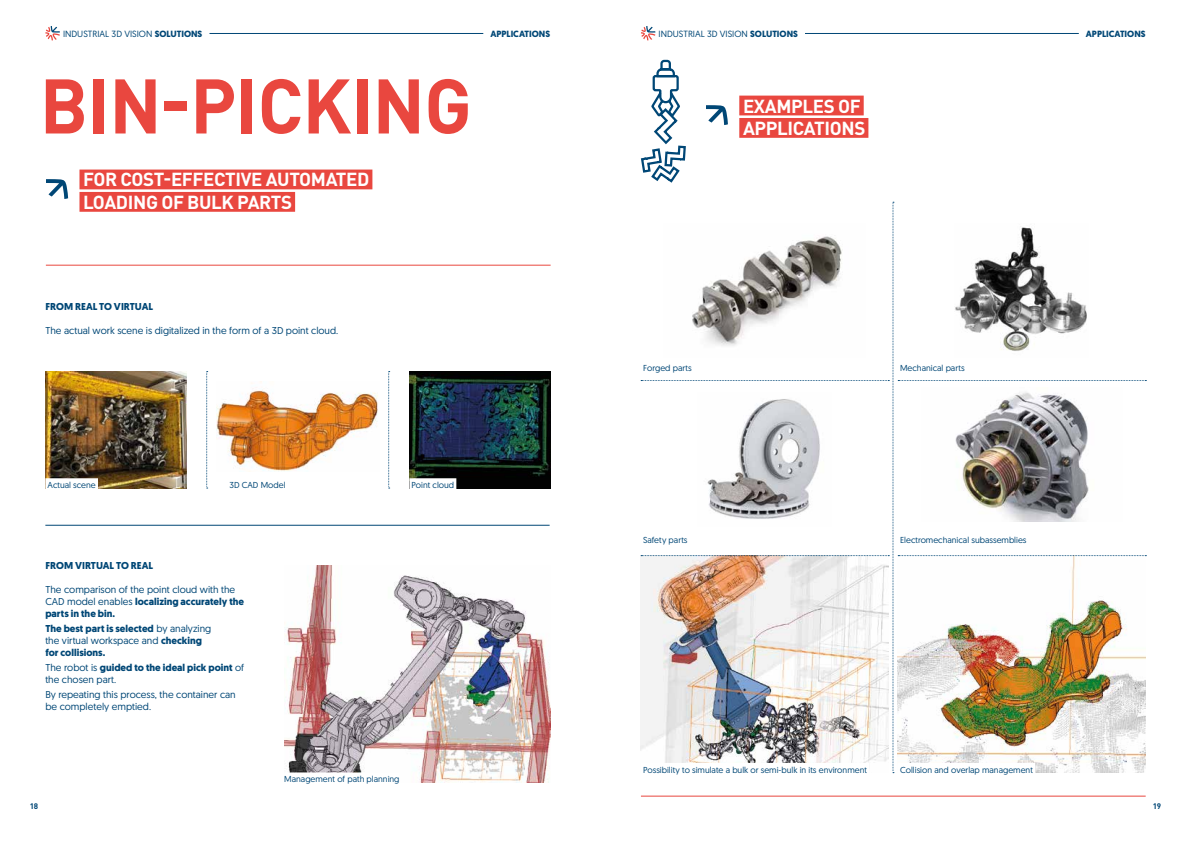
<style>
.page{position:relative;width:1191px;height:842px;background:#fff}
.page>*{position:absolute;margin:0;border:0;box-sizing:border-box;transform-origin:0 0}
.t1{font:700 76px "DIN Pro";letter-spacing:-.01em;color:#e9473f}
.t2{font:700 18.7px/22.4px "DIN Pro";letter-spacing:-.02em;color:#fff}
.t3{font:10px/12px "Geomanist";color:#004776}
.t4{font:700 10px/12px "Geomanist";color:#004776}
.t5{font:9px "Geomanist";color:#004776}
.t6{font:700 9px "Geomanist";color:#004776}
.t7{font:8.7px "Geomanist";color:#004776}
.t8{font:700 8px "DIN Pro";color:#004776}
.s1{font-weight:700}
.s2{font-weight:400}
</style>
<div class="page">
<img style="left:284px;top:565px;width:266px;height:217px">
<img style="left:409px;top:371px;width:141px;height:117px">
<img style="left:216px;top:383px;width:162px;height:88px">
<img style="left:45px;top:371px;width:141px;height:117px">
<svg style="left:641px;top:26px;width:14px;height:14px"></svg>
<svg style="left:45px;top:26px;width:15px;height:14px"></svg>
<hr style="left:209px;top:33px;width:274px;height:1px;background:#004776">
<hr style="left:805px;top:33px;width:273px;height:1px;background:#004776">
<svg style="left:640px;top:59px;width:46px;height:124px"></svg>
<hr style="left:45px;top:525px;width:504px;height:1px;background:#004776">
<svg style="left:206px;top:371px;width:2px;height:118px"></svg>
<svg style="left:388px;top:371px;width:2px;height:118px"></svg>
<hr style="left:641px;top:796px;width:504px;height:1px;background:#e9473f">
<img style="left:641px;top:202px;width:505px;height:571px">
<hr style="left:46px;top:265px;width:504px;height:1px;background:#e9473f">
<div style="left:79px;top:170px;width:293px;height:19px;background:#e9473f"></div>
<div style="left:79px;top:192px;width:216px;height:20px;background:#e9473f"></div>
<svg style="left:46px;top:179px;width:22px;height:20px"></svg>
<div style="left:284px;top:772px;width:115px;height:14px;background:#fff"></div>
<div style="left:739px;top:96px;width:124px;height:19px;background:#e9473f"></div>
<div style="left:739px;top:118px;width:129px;height:20px;background:#e9473f"></div>
<svg style="left:706px;top:105px;width:22px;height:20px"></svg>
<div style="left:641px;top:361px;width:53px;height:14px;background:#fff"></div>
<div style="left:898px;top:361px;width:68px;height:14px;background:#fff"></div>
<div style="left:641px;top:533px;width:49px;height:14px;background:#fff"></div>
<div style="left:641px;top:763px;width:228px;height:14px;background:#fff"></div>
<div style="left:898px;top:533px;width:130px;height:14px;background:#fff"></div>
<div style="left:898px;top:763px;width:137px;height:14px;background:#fff"></div>
<div style="left:409px;top:478px;width:47px;height:14px;background:#fff"></div>
<div style="left:45px;top:478px;width:53px;height:14px;background:#fff"></div>
<p class="t5" style="left:63px;top:28px;width:141px">INDUSTRIAL 3D VISION <span class="s1">SOLUTIONS</span></p>
<p class="t5" style="left:658px;top:28px;width:141px">INDUSTRIAL 3D VISION <span class="s1">SOLUTIONS</span></p>
<p class="t6" style="left:490px;top:28px;width:61px">APPLICATIONS</p>
<p class="t6" style="left:1085px;top:28px;width:61px">APPLICATIONS</p>
<h1 class="t1" style="left:40px;top:43px;width:434px">BIN-PICKING</h1>
<h2 class="t2" style="left:83px;top:166px;width:288px">FOR COST-EFFECTIVE AUTOMATED<br>LOADING OF BULK PARTS</h2>
<p class="t4" style="left:45px;top:301px;width:109px">FROM REAL TO VIRTUAL</p>
<p class="t3" style="left:45px;top:324px;width:294px">The actual work scene is digitalized in the form of a 3D point cloud.</p>
<p class="t7" style="left:48px;top:480px;width:50px">Actual scene</p>
<p class="t7" style="left:229px;top:480px;width:57px">3D CAD Model</p>
<p class="t7" style="left:411px;top:480px;width:44px">Point cloud</p>
<p class="t4" style="left:45px;top:560px;width:109px">FROM VIRTUAL TO REAL</p>
<p class="t3" style="left:45px;top:583px;width:200px">The comparison of the point cloud with the<br>CAD model enables <span class="s1">localizing accurately the parts in the bin.</span></p>
<p class="t4" style="left:45px;top:622px;width:167px">The best part is selected <span class="s2">by analyzing the virtual workspace and</span> checking for collisions.</p>
<p class="t3" style="left:45px;top:661px;width:200px">The robot is <span class="s1">guided to the ideal pick point</span> of the chosen part.</p>
<p class="t3" style="left:45px;top:688px;width:192px">By repeating this process, the container can be completely emptied.</p>
<p class="t7" style="left:284px;top:774px;width:117px">Management of path planning</p>
<h2 class="t2" style="left:743px;top:92px;width:124px">EXAMPLES OF<br>APPLICATIONS</h2>
<p class="t7" style="left:643px;top:363px;width:50px">Forged parts</p>
<p class="t7" style="left:900px;top:363px;width:66px">Mechanical parts</p>
<p class="t7" style="left:643px;top:534px;width:46px">Safety parts</p>
<p class="t7" style="left:900px;top:534px;width:128px">Electromechanical subassemblies</p>
<p class="t7" style="left:643px;top:764px;width:225px">Possibility to simulate a bulk or semi-bulk in its environment</p>
<p class="t7" style="left:900px;top:764px;width:134px">Collision and overlap management</p>
<p class="t8" style="left:30px;top:800px;width:10px">18</p>
<p class="t8" style="left:1152px;top:800px;width:10px">19</p>
</div>
